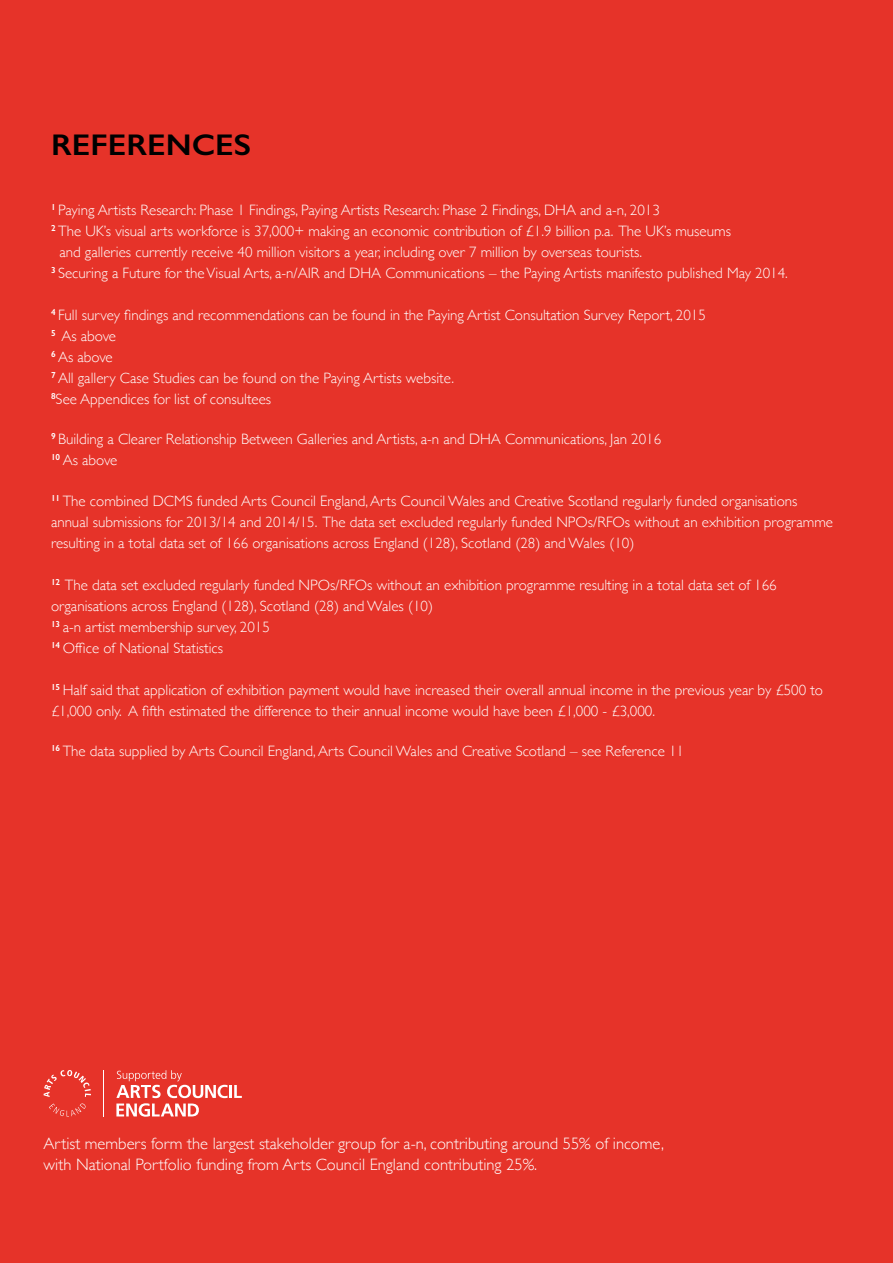
<style>
.page{position:relative;width:893px;height:1263px;background:#e63329}
.page>*{position:absolute;margin:0;border:0;box-sizing:border-box;transform-origin:0 0}
.t1{font:600 30px "Gill Sans";color:#000;scale:1.08 1}
.t2{font:300 16.5px/21px "Gill Sans";color:#fff}
.t3{font:300 15px/21px "Gill Sans";color:#fff}
</style>
<div class="page">
<svg style="left:44px;top:1070px;width:47px;height:27px"></svg>
<svg style="left:49px;top:1103px;width:37px;height:13px"></svg>
<svg style="left:116px;top:1070px;width:126px;height:47px"></svg>
<hr style="left:103px;top:1070px;width:1px;height:46px;background:#fff">
<h1 class="t1" style="left:51px;top:126px;width:39px">REFERENCES</h1>
<p class="t3" style="left:51px;top:199px;width:610px"><sup>1</sup> Paying Artists Research: Phase 1 Findings, Paying Artists Research: Phase 2 Findings, DHA and a-n, 2013</p>
<p class="t3" style="left:51px;top:220px;width:681px"><sup>2</sup> The UK’s visual arts workforce is 37,000+ making an economic contribution of £1.9 billion p.a. The UK’s museums</p>
<p class="t3" style="left:59px;top:241px;width:584px">and galleries currently receive 40 million visitors a year, including over 7 million by overseas tourists.</p>
<p class="t3" style="left:51px;top:262px;width:738px"><sup>3</sup> Securing a Future for the Visual Arts, a-n/AIR and DHA Communications – the Paying Artists manifesto published May 2014.</p>
<p class="t3" style="left:51px;top:304px;width:656px"><sup>4</sup> Full survey findings and recommendations can be found in the Paying Artist Consultation Survey Report, 2015<br><sup>5</sup> As above<br><sup>6</sup> As above<br><sup>7</sup> All gallery Case Studies can be found on the Paying Artists website.<br><sup>8</sup>See Appendices for list of consultees</p>
<p class="t3" style="left:51px;top:428px;width:612px"><sup>9</sup> Building a Clearer Relationship Between Galleries and Artists, a-n and DHA Communications, Jan 2016<br><sup>10</sup> As above</p>
<p class="t3" style="left:51px;top:490px;width:784px"><sup>11</sup> The combined DCMS funded Arts Council England, Arts Council Wales and Creative Scotland regularly funded organisations annual submissions for 2013/14 and 2014/15. The data set excluded regularly funded NPOs/RFOs without an exhibition programme resulting in a total data set of 166 organisations across England (128), Scotland (28) and Wales (10)</p>
<p class="t3" style="left:51px;top:574px;width:727px"><sup>12</sup> The data set excluded regularly funded NPOs/RFOs without an exhibition programme resulting in a total data set of 166 organisations across England (128), Scotland (28) and Wales (10)<br><sup>13</sup> a-n artist membership survey, 2015<br><sup>14</sup> Office of National Statistics</p>
<p class="t3" style="left:51px;top:679px;width:774px"><sup>15</sup> Half said that application of exhibition payment would have increased their overall annual income in the previous year by £500 to £1,000 only. A fifth estimated the difference to their annual income would have been £1,000 - £3,000.</p>
<p class="t3" style="left:51px;top:740px;width:634px"><sup>16</sup> The data supplied by Arts Council England, Arts Council Wales and Creative Scotland – see Reference 11</p>
<p class="t2" style="left:196px;top:1132px;width:547px;text-indent:-9px">a-n’s largest stakeholder group, contributing in 2012/13 £471,116 (55%) of all income,<br>Orga isation funding of 25% from Arts Council England.</p>
<p class="t2" style="left:44px;top:1132px;width:622px">Artist members form the largest stakeholder group for a-n, contributing around 55% of income, with National Portfolio funding from Arts Council England contributing 25%.</p>
</div>
